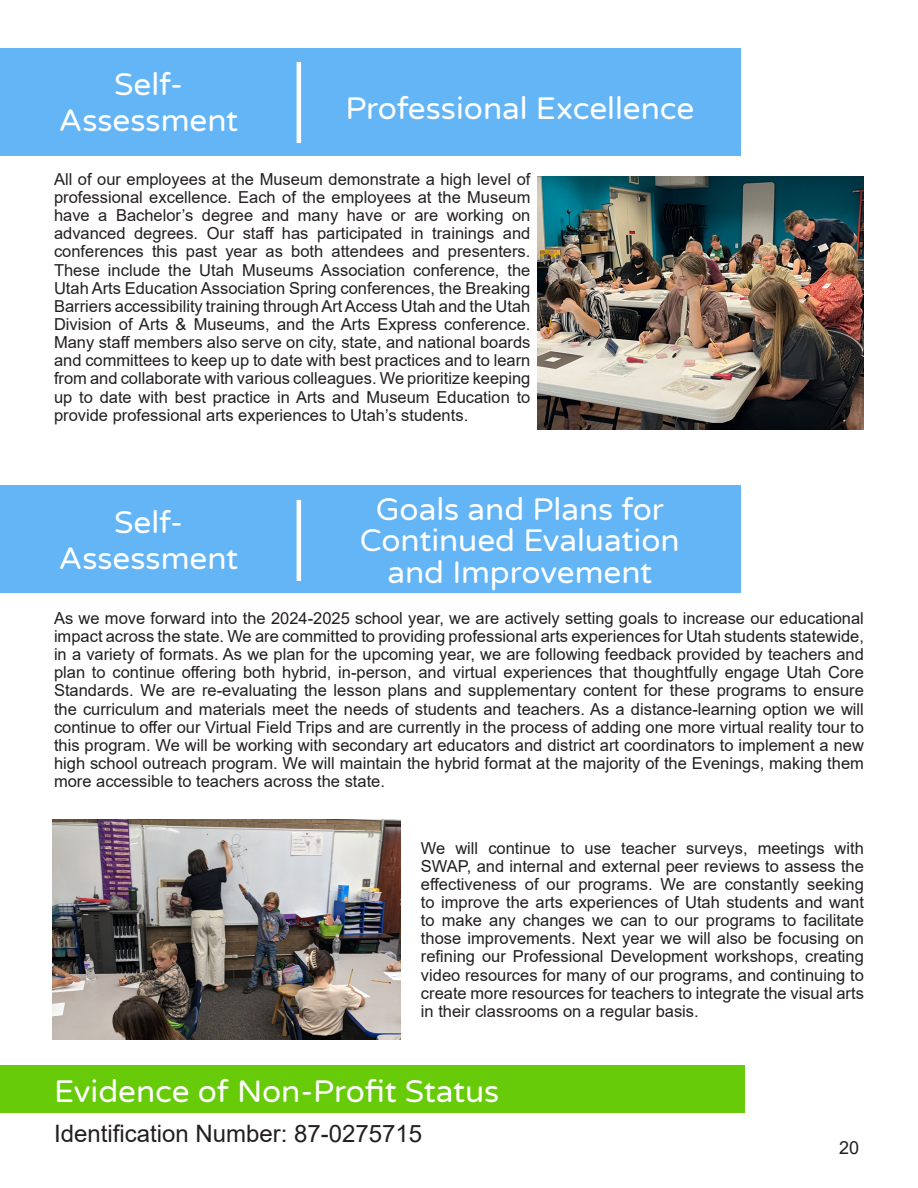
<style>
.page{position:relative;width:918px;height:1188px;background:#fff}
.page>*{position:absolute;margin:0;border:0;box-sizing:border-box;transform-origin:0 0}
.t1{font:31.5px "Varela Round";color:#fff}
.t2{font:24px "Arial";color:#231f20}
.t3{font:18px "Arial";color:#231f20}
.t4{font:16.5px/18.1px "Arial";color:#231f20;text-align:justify}
</style>
<div class="page">
<div style="left:0;top:48px;width:741px;height:108px;background:#64b5f6"></div>
<hr style="left:297px;top:62px;width:4px;height:81px;background:#fff">
<div style="left:0;top:485px;width:741px;height:108px;background:#64b5f6"></div>
<hr style="left:297px;top:500px;width:4px;height:81px;background:#fff">
<div style="left:0;top:1066px;width:744px;height:47px;background:#67cb09"></div>
<img style="left:52px;top:819px;width:349px;height:221px">
<img style="left:537px;top:177px;width:327px;height:253px">
<p class="t1" style="left:114px;top:63px;width:70px">Self-</p>
<p class="t1" style="left:59px;top:99px;width:181px">Assessment</p>
<p class="t1" style="left:345px;top:87px;width:351px">Professional Excellence</p>
<p class="t4" style="left:54px;top:170px;width:478px">All of our employees at the Museum demonstrate a high level of professional excellence. Each of the employees at the Museum have a Bachelor’s degree and many have or are working on advanced degrees. Our staff has participated in trainings and conferences this past year as both attendees and presenters.<br>These include the Utah Museums Association conference, the Utah Arts Education Association Spring conferences, the Breaking Barriers accessibility training through Art Access Utah and the Utah Division of Arts &amp; Museums, and the Arts Express conference.<br>Many staff members also serve on city, state, and national boards and committees to keep up to date with best practices and to learn from and collaborate with various colleagues. We prioritize keeping up to date with best practice in Arts and Museum Education to provide professional arts experiences to Utah’s students.</p>
<p class="t1" style="left:114px;top:501px;width:70px">Self-</p>
<p class="t1" style="left:59px;top:537px;width:181px">Assessment</p>
<p class="t1" style="left:376px;top:487px;width:290px">Goals and Plans for</p>
<p class="t1" style="left:360px;top:519px;width:321px">Continued Evaluation</p>
<p class="t1" style="left:387px;top:550px;width:266px">and Improvement</p>
<p class="t4" style="left:54px;top:609px;width:812px">As we move forward into the 2024-2025 school year, we are actively setting goals to increase our educational impact across the state. We are committed to providing professional arts experiences for Utah students statewide, in a variety of formats. As we plan for the upcoming year, we are following feedback provided by teachers and plan to continue offering both hybrid, in-person, and virtual experiences that thoughtfully engage Utah Core Standards. We are re-evaluating the lesson plans and supplementary content for these programs to ensure the curriculum and materials meet the needs of students and teachers. As a distance-learning option we will continue to offer our Virtual Field Trips and are currently in the process of adding one more virtual reality tour to this program. We will be working with secondary art educators and district art coordinators to implement a new high school outreach program. We will maintain the hybrid format at the majority of the Evenings, making them more accessible to teachers across the state.</p>
<p class="t4" style="left:421px;top:839px;width:445px">We will continue to use teacher surveys, meetings with SWAP, and internal and external peer reviews to assess the effectiveness of our programs. We are constantly seeking to improve the arts experiences of Utah students and want to make any changes we can to our programs to facilitate those improvements. Next year we will also be focusing on refining our Professional Development workshops, creating video resources for many of our programs, and continuing to create more resources for teachers to integrate the visual arts in their classrooms on a regular basis.</p>
<p class="t1" style="left:54px;top:1070px;width:447px">Evidence of Non-Profit Status</p>
<p class="t2" style="left:54px;top:1117px;width:370px">Identification Number: 87-0275715</p>
<p class="t3" style="left:839px;top:1135px;width:22px">20</p>
</div>
